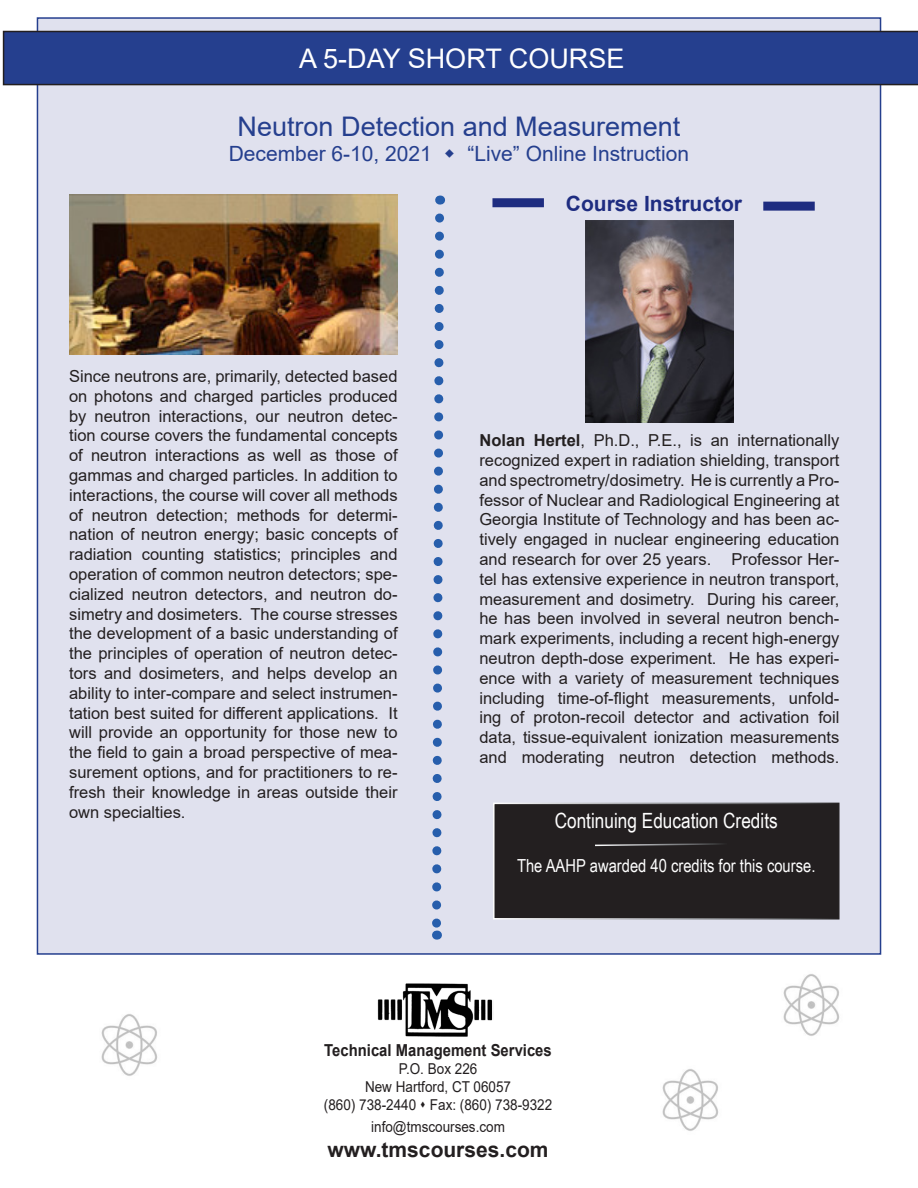
<style>
.page{position:relative;width:918px;height:1188px;background:#fff}
.page>*{position:absolute;margin:0;border:0;box-sizing:border-box;transform-origin:0 0}
.t1{font:27px "Arial";color:#253f8e}
.t2{font:27px "Arial";color:#fff}
.t3{font:21px "Arial";color:#253f8e}
.t4{font:21px "Arial Narrow";color:#fff}
.t5{font:700 21px "Arial";color:#231f20}
.t6{font:700 21px "Arial";color:#1e2c80}
.t7{font:18px "Arial Narrow";color:#fff}
.t8{font:16.5px/19.8px "Arial";color:#231f20;text-align:justify}
.t9{font:700 16.5px "Arial";color:#231f20;scale:.9 1}
.t10{font:15px "Arial";color:#231f20;scale:.9 1}
.s1{font-weight:700}
</style>
<div class="page">
<div style="left:37px;top:17px;width:844px;height:938px;background:#e0e1ee;border:2px solid #253f8e"></div>
<img style="left:69px;top:194px;width:329px;height:160px">
<div style="left:492px;top:198px;width:52px;height:9px;background:#1e2c80"></div>
<div style="left:763px;top:202px;width:52px;height:9px;background:#1e2c80"></div>
<img style="left:783px;top:974px;width:56px;height:62px">
<div style="left:494px;top:803px;width:345px;height:116px;background:#231f20"></div>
<div style="left:493px;top:803px;width:347px;height:117px;border:2px solid #fff"></div>
<svg style="left:595px;top:843px;width:128px;height:4px"></svg>
<svg style="left:3px;top:31px;width:915px;height:54px;background:#243d88"></svg>
<img style="left:662px;top:1069px;width:56px;height:62px">
<img style="left:101px;top:1014px;width:56px;height:62px">
<svg style="left:432px;top:196px;width:13px;height:744px"></svg>
<img style="left:377px;top:983px;width:116px;height:54px">
<img style="left:585px;top:221px;width:149px;height:201px">
<p class="t2" style="left:299px;top:40px;width:327px">A 5-DAY SHORT COURSE</p>
<p class="t1" style="left:238px;top:108px;width:444px">Neutron Detection and Measurement</p>
<p class="t3" style="left:229px;top:140px;width:205px">December 6-10, 2021</p>
<p class="t3" style="left:467px;top:140px;width:223px">“Live” Online Instruction</p>
<p class="t8" style="left:69px;top:366px;width:330px">Since neutrons are, primarily, detected based on photons and charged particles produced by neutron interactions, our neutron detec&shy;tion course covers the fundamental concepts of neutron interactions as well as those of gammas and charged particles. In addition to interactions, the course will cover all methods of neutron detection; methods for determi&shy;nation of neutron energy; basic concepts of radiation counting statistics; principles and operation of common neutron detectors; spe&shy;cialized neutron detectors, and neutron do&shy;simetry and dosimeters. The course stresses the development of a basic understanding of the principles of operation of neutron detec&shy;tors and dosimeters, and helps develop an ability to inter-compare and select instrumen&shy;tation best suited for different applications. It will provide an opportunity for those new to the field to gain a broad perspective of mea&shy;surement options, and for practitioners to re&shy;fresh their knowledge in areas outside their own specialties.</p>
<p class="t6" style="left:566px;top:189px;width:178px">Course Instructor</p>
<p class="t8" style="left:479px;top:430px;width:362px"><span class="s1">Nolan Hertel</span>, Ph.D., P.E., is an internationally recognized expert in radiation shielding, transport and spectrometry/dosimetry. He is currently a Pro&shy;fessor of Nuclear and Radiological Engineering at Georgia Institute of Technology and has been ac&shy;tively engaged in nuclear engineering education and research for over 25 years. Professor Her&shy;tel has extensive experience in neutron transport, measurement and dosimetry. During his career, he has been involved in several neutron bench&shy;mark experiments, including a recent high-energy neutron depth-dose experiment. He has experi&shy;ence with a variety of measurement techniques including time-of-flight measurements, unfold&shy;ing of proton-recoil detector and activation foil data, tissue-equivalent ionization measurements and moderating neutron detection methods.</p>
<p class="t4" style="left:555px;top:806px;width:225px">Continuing Education Credits</p>
<p class="t7" style="left:517px;top:852px;width:300px">The AAHP awarded 40 credits for this course.</p>
<p class="t9" style="left:324px;top:1039px;width:254px">Technical Management Services</p>
<p class="t10" style="left:399px;top:1059px;width:89px">P.O. Box 226</p>
<p class="t10" style="left:365px;top:1077px;width:164px">New Hartford, CT 06057</p>
<p class="t10" style="left:324px;top:1095px;width:255px">(860) 738-2440 ▲ Fax: (860) 738-9322</p>
<p class="t10" style="left:371px;top:1116px;width:150px">info@tmscourses.com</p>
<p class="t5" style="left:328px;top:1135px;width:222px">www.tmscourses.com</p>
</div>
